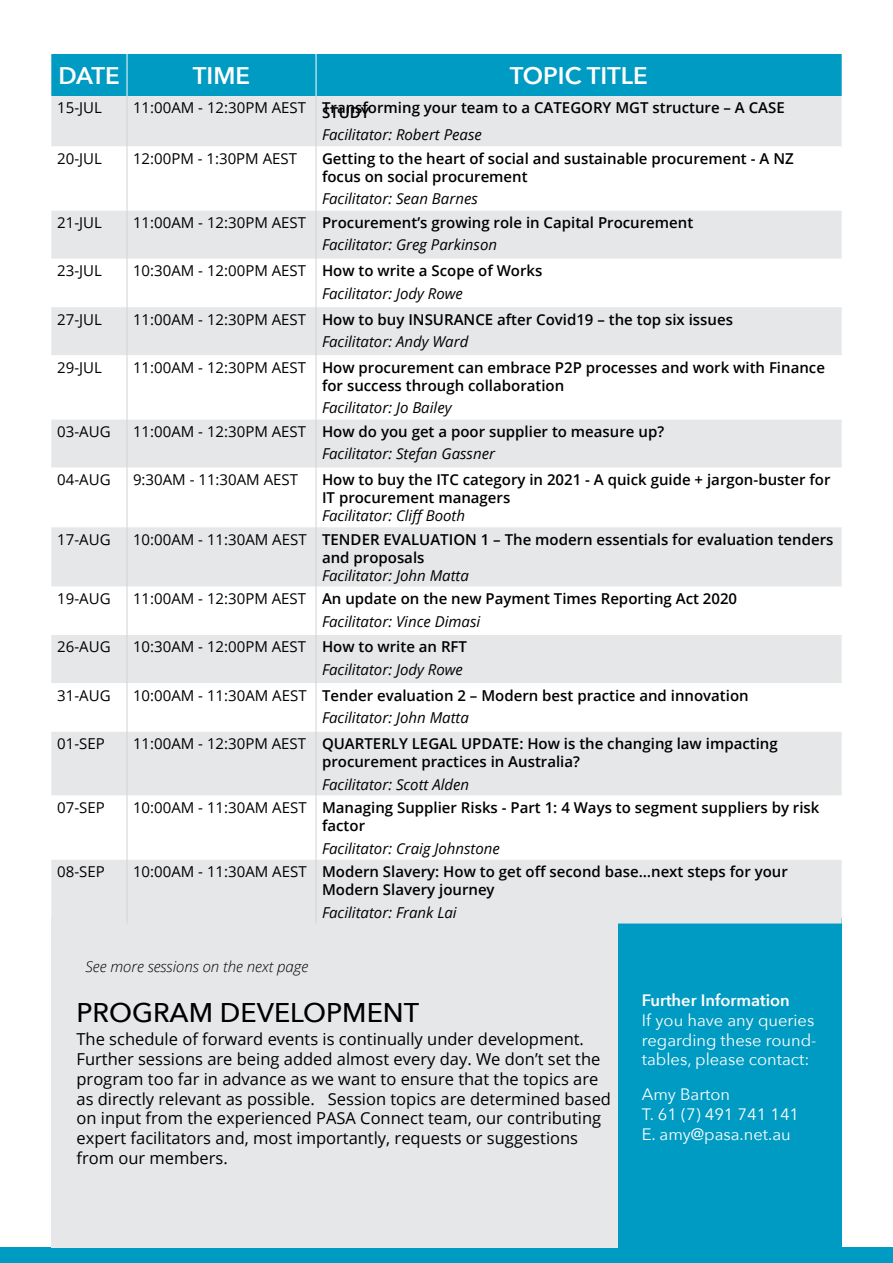
<style>
.page{position:relative;width:893px;height:1263px;background:#fff}
.page>*{position:absolute;margin:0;border:0;box-sizing:border-box;transform-origin:0 0}
.t1{font:500 27px "Avenir Next";color:#000}
.t2{font:600 24px "Avenir Next";color:#fff}
.t3{font:16.5px/19.8px "Open Sans";color:#000}
.t4{font:16.5px/19.8px "Avenir Next";color:#fff}
.t5{font:600 16.5px "Avenir Next";color:#fff}
.t6{font:600 15px/18px "Open Sans";color:#000}
.t7{font:italic 15px/22.5px "Open Sans";color:#000;text-align:right}
.t8{font:15px "Open Sans";color:#000}
.t9{font:italic 300 15px "Open Sans";color:#000}
.s1{font-weight:400}
.s2{font-weight:400;font-style:italic}
.s3{font-style:normal}
.s4{font-weight:600;font-style:normal}
</style>
<div class="page">
<div style="left:618px;top:917px;width:224px;height:338px;background:#009bc2"></div>
<div style="left:0;top:1248px;width:893px;height:15px;background:#009bc2"></div>
<div style="left:51px;top:917px;width:567px;height:331px;background:#e6e7e8"></div>
<div style="left:51px;top:54px;width:791px;height:42px;background:#009bc2"></div>
<div style="left:51px;top:96px;width:791px;height:827px;background:#e6e7e8"></div>
<svg style="left:51px;top:146px;width:791px;height:713px"></svg>
<hr style="left:316px;top:96px;width:1px;height:50px;background:#d1d3d4">
<hr style="left:316px;top:146px;width:1px;height:64px;background:#d1d3d4">
<hr style="left:316px;top:210px;width:1px;height:49px;background:#d1d3d4">
<hr style="left:316px;top:259px;width:1px;height:48px;background:#d1d3d4">
<hr style="left:316px;top:307px;width:1px;height:48px;background:#d1d3d4">
<hr style="left:316px;top:355px;width:1px;height:64px;background:#d1d3d4">
<hr style="left:316px;top:419px;width:1px;height:49px;background:#d1d3d4">
<hr style="left:316px;top:468px;width:1px;height:59px;background:#d1d3d4">
<hr style="left:316px;top:527px;width:1px;height:60px;background:#d1d3d4">
<hr style="left:316px;top:587px;width:1px;height:48px;background:#d1d3d4">
<hr style="left:316px;top:635px;width:1px;height:48px;background:#d1d3d4">
<hr style="left:316px;top:683px;width:1px;height:48px;background:#d1d3d4">
<hr style="left:316px;top:731px;width:1px;height:64px;background:#d1d3d4">
<hr style="left:316px;top:795px;width:1px;height:64px;background:#d1d3d4">
<hr style="left:316px;top:859px;width:1px;height:64px;background:#d1d3d4">
<hr style="left:127px;top:96px;width:1px;height:50px;background:#d1d3d4">
<hr style="left:127px;top:146px;width:1px;height:64px;background:#d1d3d4">
<hr style="left:127px;top:210px;width:1px;height:49px;background:#d1d3d4">
<hr style="left:127px;top:259px;width:1px;height:48px;background:#d1d3d4">
<hr style="left:127px;top:307px;width:1px;height:48px;background:#d1d3d4">
<hr style="left:127px;top:355px;width:1px;height:64px;background:#d1d3d4">
<hr style="left:127px;top:419px;width:1px;height:49px;background:#d1d3d4">
<hr style="left:127px;top:468px;width:1px;height:59px;background:#d1d3d4">
<hr style="left:127px;top:527px;width:1px;height:60px;background:#d1d3d4">
<hr style="left:127px;top:587px;width:1px;height:48px;background:#d1d3d4">
<hr style="left:127px;top:635px;width:1px;height:48px;background:#d1d3d4">
<hr style="left:127px;top:683px;width:1px;height:48px;background:#d1d3d4">
<hr style="left:127px;top:731px;width:1px;height:64px;background:#d1d3d4">
<hr style="left:127px;top:795px;width:1px;height:64px;background:#d1d3d4">
<hr style="left:127px;top:859px;width:1px;height:64px;background:#d1d3d4">
<hr style="left:127px;top:54px;width:1px;height:42px;background:#fff">
<hr style="left:316px;top:54px;width:1px;height:42px;background:#fff">
<h2 class="t2" style="left:58px;top:55px;width:63px">DATE</h2>
<h2 class="t2" style="left:193px;top:55px;width:59px">TIME</h2>
<h2 class="t2" style="left:510px;top:55px;width:139px">TOPIC TITLE</h2>
<p class="t8" style="left:57px;top:98px;width:46px">15-JUL</p>
<p class="t6" style="left:133px;top:99px;width:653px"><span class="s1">11:00AM - 12:30PM AEST</span> Transforming your team to a CATEGORY MGT structure – A CASE</p>
<p class="t6" style="left:322px;top:103px;width:49px">STUDY</p>
<p class="t7" style="left:322px;top:123px;width:161px">Facilitator: Robert Pease</p>
<p class="t8" style="left:57px;top:148px;width:46px">20-JUL</p>
<p class="t8" style="left:133px;top:148px;width:166px">12:00PM - 1:30PM AEST</p>
<p class="t6" style="left:322px;top:149px;width:473px">Getting to the heart of social and sustainable procurement - A NZ focus on social procurement</p>
<p class="t7" style="left:322px;top:187px;width:157px">Facilitator: Sean Barnes</p>
<p class="t8" style="left:57px;top:212px;width:46px">21-JUL</p>
<p class="t6" style="left:133px;top:211px;width:562px;line-height:22.5px;text-align:center"><span class="s1">11:00AM - 12:30PM AEST</span> Procurement’s growing role in Capital Procurement<br><span class="s2">Facilitator: Greg Parkinson</span></p>
<p class="t8" style="left:57px;top:261px;width:46px">23-JUL</p>
<p class="t6" style="left:322px;top:259px;width:222px;line-height:22.5px;text-indent:-189px"><span class="s1">10:30AM - 12:00PM AEST</span> How to write a Scope of Works<br><span class="s2">Facilitator: Jody Rowe</span></p>
<p class="t8" style="left:57px;top:309px;width:46px">27-JUL</p>
<p class="t6" style="left:322px;top:308px;width:412px;line-height:22.5px;text-indent:-189px"><span class="s1">11:00AM - 12:30PM AEST</span> How to buy INSURANCE after Covid19 – the top six issues<br><span class="s2">Facilitator: Andy Ward</span></p>
<p class="t8" style="left:57px;top:357px;width:46px">29-JUL</p>
<p class="t6" style="left:322px;top:358px;width:504px;text-indent:-189px"><span class="s1">11:00AM - 12:30PM AEST</span> How procurement can embrace P2P processes and work with Finance for success through collaboration</p>
<p class="t7" style="left:322px;top:396px;width:131px">Facilitator: Jo Bailey</p>
<p class="t8" style="left:57px;top:421px;width:55px">03-AUG</p>
<p class="t6" style="left:322px;top:420px;width:344px;line-height:22.5px;text-indent:-189px"><span class="s1">11:00AM - 12:30PM AEST</span> How do you get a poor supplier to measure up?<br><span class="s2">Facilitator: Stefan Gassner</span></p>
<p class="t8" style="left:57px;top:469px;width:55px">04-AUG</p>
<p class="t8" style="left:133px;top:469px;width:167px">9:30AM - 11:30AM AEST</p>
<p class="t6" style="left:322px;top:470px;width:510px">How to buy the ITC category in 2021 - A quick guide + jargon-buster for<br>IT procurement managers</p>
<p class="t7" style="left:322px;top:504px;width:145px">Facilitator: Cliff Booth</p>
<p class="t8" style="left:57px;top:529px;width:55px">17-AUG</p>
<p class="t6" style="left:322px;top:530px;width:513px;text-indent:-189px"><span class="s1">10:00AM - 11:30AM AEST</span> TENDER EVALUATION 1 – The modern essentials for evaluation tenders and proposals</p>
<p class="t7" style="left:322px;top:563px;width:148px">Facilitator: John Matta</p>
<p class="t8" style="left:57px;top:588px;width:55px">19-AUG</p>
<p class="t6" style="left:322px;top:587px;width:417px;line-height:22.5px;text-indent:-189px"><span class="s1">11:00AM - 12:30PM AEST</span> An update on the new Payment Times Reporting Act 2020<br><span class="s2">Facilitator: Vince Dimasi</span></p>
<p class="t8" style="left:57px;top:637px;width:55px">26-AUG</p>
<p class="t7" style="left:133px;top:635px;width:336px"><span class="s3">10:30AM - 12:00PM AEST</span> <span class="s4">How to write an RFT<br></span>Facilitator: Jody Rowe</p>
<p class="t8" style="left:57px;top:685px;width:55px">31-AUG</p>
<p class="t6" style="left:322px;top:684px;width:428px;line-height:22.5px;text-indent:-189px"><span class="s1">10:00AM - 11:30AM AEST</span> Tender evaluation 2 – Modern best practice and innovation<br><span class="s2">Facilitator: John Matta</span></p>
<p class="t8" style="left:57px;top:733px;width:49px">01-SEP</p>
<p class="t6" style="left:133px;top:734px;width:646px;text-align:center"><span class="s1">11:00AM - 12:30PM AEST</span> QUARTERLY LEGAL UPDATE: How is the changing law impacting procurement practices in Australia?</p>
<p class="t7" style="left:322px;top:772px;width:149px">Facilitator: Scott Alden</p>
<p class="t8" style="left:57px;top:797px;width:49px">07-SEP</p>
<p class="t6" style="left:322px;top:798px;width:499px;text-indent:-189px"><span class="s1">10:00AM - 11:30AM AEST</span> Managing Supplier Risks - Part 1: 4 Ways to segment suppliers by risk factor</p>
<p class="t7" style="left:322px;top:836px;width:179px">Facilitator: Craig Johnstone</p>
<p class="t8" style="left:57px;top:861px;width:49px">08-SEP</p>
<p class="t6" style="left:322px;top:862px;width:467px;text-indent:-189px"><span class="s1">10:00AM - 11:30AM AEST</span> Modern Slavery: How to get off second base…next steps for your<br>Modern Slavery journey</p>
<p class="t7" style="left:322px;top:900px;width:136px">Facilitator: Frank Lai</p>
<p class="t9" style="left:86px;top:956px;width:224px">See more sessions on the next page</p>
<h1 class="t1" style="left:76px;top:990px;width:344px">PROGRAM DEVELOPMENT</h1>
<p class="t3" style="left:76px;top:1029px;width:536px">The schedule of forward events is continually under development.<br>Further sessions are being added almost every day. We don’t set the program too far in advance as we want to ensure that the topics are as directly relevant as possible. Session topics are determined based on input from the experienced PASA Connect team, our contributing expert facilitators and, most importantly, requests or suggestions from our members.</p>
<p class="t5" style="left:642px;top:986px;width:149px">Further Information</p>
<p class="t4" style="left:642px;top:1009px;width:176px">If you have any queries regarding these round&shy;tables, please contact:</p>
<p class="t4" style="left:642px;top:1084px;width:159px">Amy Barton<br>T. 61 (7) 491 741 141<br>E. amy@pasa.net.au</p>
</div>
